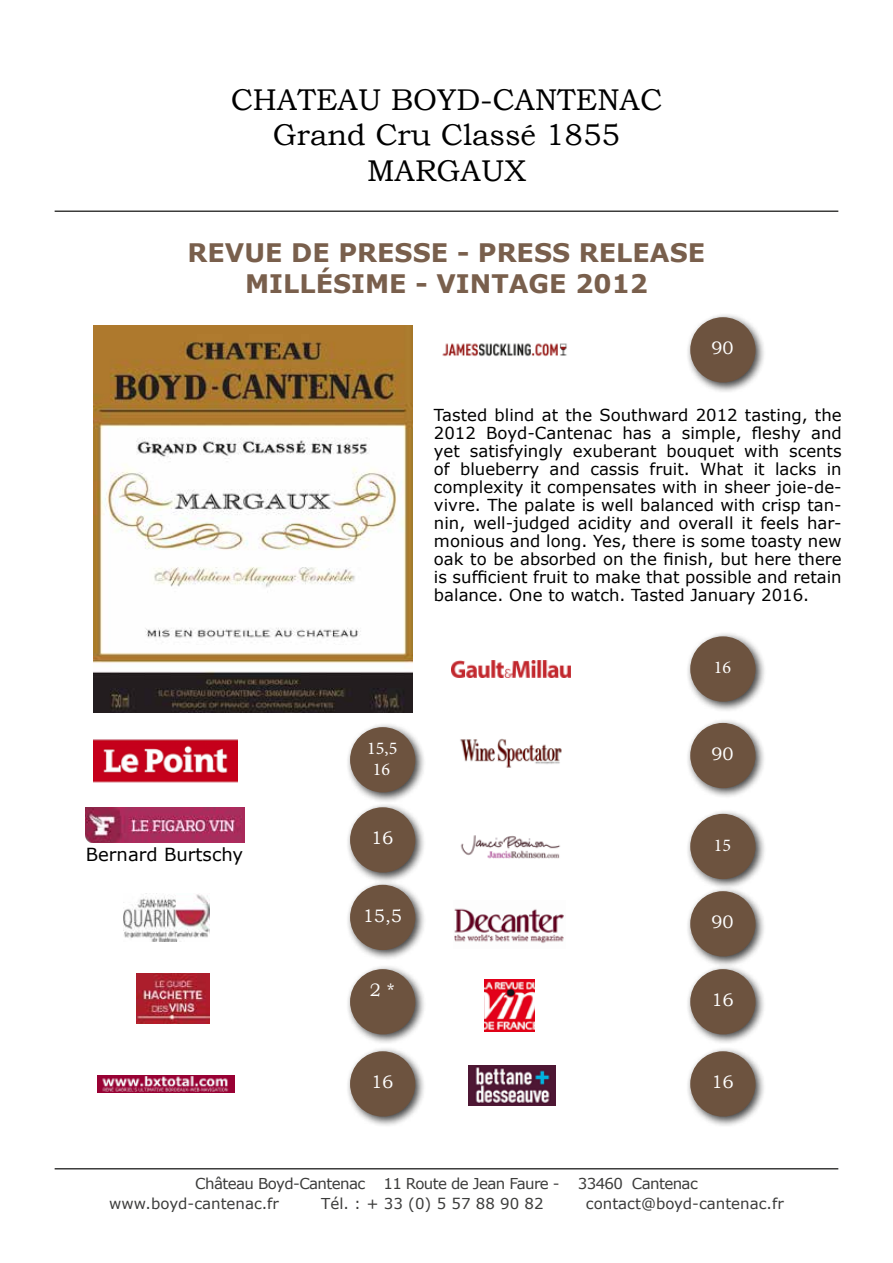
<style>
.page{position:relative;width:893px;height:1263px;background:#fff}
.page>*{position:absolute;margin:0;border:0;box-sizing:border-box;transform-origin:0 0}
.t1{font:30px/35.2px "Bookman Old Style";color:#000;text-align:center}
.t2{font:700 25.5px/30.6px "Verdana";color:#795f4c;text-align:center}
.t3{font:18px "Bookman Old Style";color:#fff}
.t4{font:18px "Verdana";color:#000}
.t5{font:18px/21px "Minion Pro";color:#fff;text-align:center}
.t6{font:16.5px/18px "Verdana";color:#000;text-align:justify}
.t7{font:15px/19.5px "Verdana";letter-spacing:-.04em;color:#3c3c3b}
.t8{font:15px "Verdana";color:#3c3c3b}
</style>
<div class="page">
<hr style="left:55px;top:1168px;width:783px;height:1px;background:#3c3c3b">
<img style="left:468px;top:1065px;width:87px;height:41px">
<img style="left:454px;top:908px;width:110px;height:35px">
<img style="left:484px;top:979px;width:50px;height:52px">
<img style="left:93px;top:739px;width:144px;height:44px">
<img style="left:442px;top:343px;width:125px;height:14px">
<img style="left:451px;top:660px;width:119px;height:17px">
<div style="left:345px;top:722px;width:81px;height:81px;background:#000;opacity:.75"></div>
<div style="left:351px;top:728px;width:64px;height:64px;background:#6d533f;border-radius:50%"></div>
<div style="left:350px;top:727px;width:65px;height:65px;border:2px solid #6d533f;border-radius:50%"></div>
<div style="left:685px;top:809px;width:81px;height:81px;background:#000;opacity:.75"></div>
<div style="left:691px;top:814px;width:64px;height:64px;background:#6d533f;border-radius:50%"></div>
<div style="left:690px;top:814px;width:65px;height:65px;border:2px solid #6d533f;border-radius:50%"></div>
<div style="left:685px;top:631px;width:81px;height:81px;background:#000;opacity:.75"></div>
<div style="left:691px;top:637px;width:64px;height:64px;background:#6d533f;border-radius:50%"></div>
<div style="left:690px;top:636px;width:65px;height:66px;border:2px solid #6d533f;border-radius:50%"></div>
<div style="left:685px;top:964px;width:81px;height:81px;background:#000;opacity:.75"></div>
<div style="left:691px;top:970px;width:64px;height:64px;background:#6d533f;border-radius:50%"></div>
<div style="left:690px;top:969px;width:65px;height:65px;border:2px solid #6d533f;border-radius:50%"></div>
<hr style="left:55px;top:210px;width:783px;height:2px;background:#3c3c3b">
<img style="left:124px;top:894px;width:85px;height:47px">
<div style="left:685px;top:718px;width:81px;height:81px;background:#000;opacity:.75"></div>
<div style="left:691px;top:724px;width:64px;height:63px;background:#6d533f;border-radius:50%"></div>
<div style="left:690px;top:723px;width:65px;height:65px;border:2px solid #6d533f;border-radius:50%"></div>
<div style="left:345px;top:880px;width:81px;height:81px;background:#000;opacity:.75"></div>
<div style="left:351px;top:885px;width:64px;height:64px;background:#6d533f;border-radius:50%"></div>
<div style="left:350px;top:885px;width:65px;height:65px;border:2px solid #6d533f;border-radius:50%"></div>
<div style="left:685px;top:312px;width:81px;height:81px;background:#000;opacity:.75"></div>
<div style="left:691px;top:318px;width:64px;height:64px;background:#6d533f;border-radius:50%"></div>
<div style="left:690px;top:317px;width:65px;height:65px;border:2px solid #6d533f;border-radius:50%"></div>
<div style="left:345px;top:1046px;width:81px;height:81px;background:#000;opacity:.75"></div>
<div style="left:351px;top:1052px;width:64px;height:64px;background:#6d533f;border-radius:50%"></div>
<div style="left:350px;top:1051px;width:65px;height:65px;border:2px solid #6d533f;border-radius:50%"></div>
<div style="left:685px;top:886px;width:81px;height:81px;background:#000;opacity:.75"></div>
<div style="left:691px;top:892px;width:64px;height:64px;background:#6d533f;border-radius:50%"></div>
<div style="left:690px;top:891px;width:65px;height:65px;border:2px solid #6d533f;border-radius:50%"></div>
<img style="left:93px;top:326px;width:319px;height:386px">
<img style="left:136px;top:974px;width:73px;height:50px">
<div style="left:345px;top:964px;width:81px;height:81px;background:#000;opacity:.75"></div>
<div style="left:351px;top:970px;width:64px;height:64px;background:#6d533f;border-radius:50%"></div>
<div style="left:350px;top:969px;width:65px;height:65px;border:2px solid #6d533f;border-radius:50%"></div>
<div style="left:345px;top:802px;width:81px;height:81px;background:#000;opacity:.75"></div>
<div style="left:351px;top:808px;width:64px;height:64px;background:#6d533f;border-radius:50%"></div>
<div style="left:350px;top:807px;width:65px;height:65px;border:2px solid #6d533f;border-radius:50%"></div>
<img style="left:86px;top:807px;width:159px;height:36px">
<img style="left:460px;top:835px;width:100px;height:24px">
<img style="left:460px;top:738px;width:102px;height:30px">
<img style="left:98px;top:1075px;width:137px;height:17px">
<div style="left:685px;top:1046px;width:81px;height:81px;background:#000;opacity:.75"></div>
<div style="left:691px;top:1052px;width:64px;height:64px;background:#6d533f;border-radius:50%"></div>
<div style="left:690px;top:1051px;width:65px;height:65px;border:2px solid #6d533f;border-radius:50%"></div>
<h1 class="t1" style="left:231px;top:82px;width:433px">CHATEAU BOYD-CANTENAC<br>Grand Cru Classé 1855<br>MARGAUX</h1>
<h2 class="t2" style="left:188px;top:237px;width:519px">REVUE DE PRESSE - PRESS RELEASE<br>MILLÉSIME - VINTAGE 2012</h2>
<p class="t3" style="left:711px;top:336px;width:24px">90</p>
<p class="t6" style="left:434px;top:406px;width:409px">Tasted blind at the Southward 2012 tasting, the 2012 Boyd-Cantenac has a simple, fleshy and yet satisfyingly exuberant bouquet with scents of blueberry and cassis fruit. What it lacks in complexity it compensates with in sheer joie-de&shy;vivre. The palate is well balanced with crisp tan&shy;nin, well-judged acidity and overall it feels har&shy;monious and long. Yes, there is some toasty new oak to be absorbed on the finish, but here there is sufficient fruit to make that possible and retain balance. One to watch. Tasted January 2016.</p>
<p class="t4" style="left:86px;top:842px;width:159px">Bernard Burtschy</p>
<p class="t5" style="left:367px;top:737px;width:32px">15,5<br>16</p>
<p class="t3" style="left:371px;top:826px;width:24px">16</p>
<p class="t3" style="left:363px;top:904px;width:41px">15,5</p>
<p class="t3" style="left:370px;top:978px;width:26px">2 *</p>
<p class="t3" style="left:371px;top:1070px;width:24px">16</p>
<p class="t5" style="left:714px;top:657px;width:19px">16</p>
<p class="t3" style="left:711px;top:742px;width:24px">90</p>
<p class="t5" style="left:714px;top:835px;width:19px">15</p>
<p class="t3" style="left:711px;top:910px;width:24px">90</p>
<p class="t3" style="left:711px;top:988px;width:24px">16</p>
<p class="t3" style="left:711px;top:1070px;width:24px">16</p>
<p class="t7" style="left:109px;top:1174px;width:590px;text-indent:86px">Château Boyd-Cantenac 11 Route de Jean Faure - 33460 Cantenac www.boyd-cantenac.fr</p>
<p class="t8" style="left:321px;top:1193px;width:224px">Tél. : + 33 (0) 5 57 88 90 82</p>
<p class="t8" style="left:586px;top:1193px;width:199px">contact@boyd-cantenac.fr</p>
</div>
